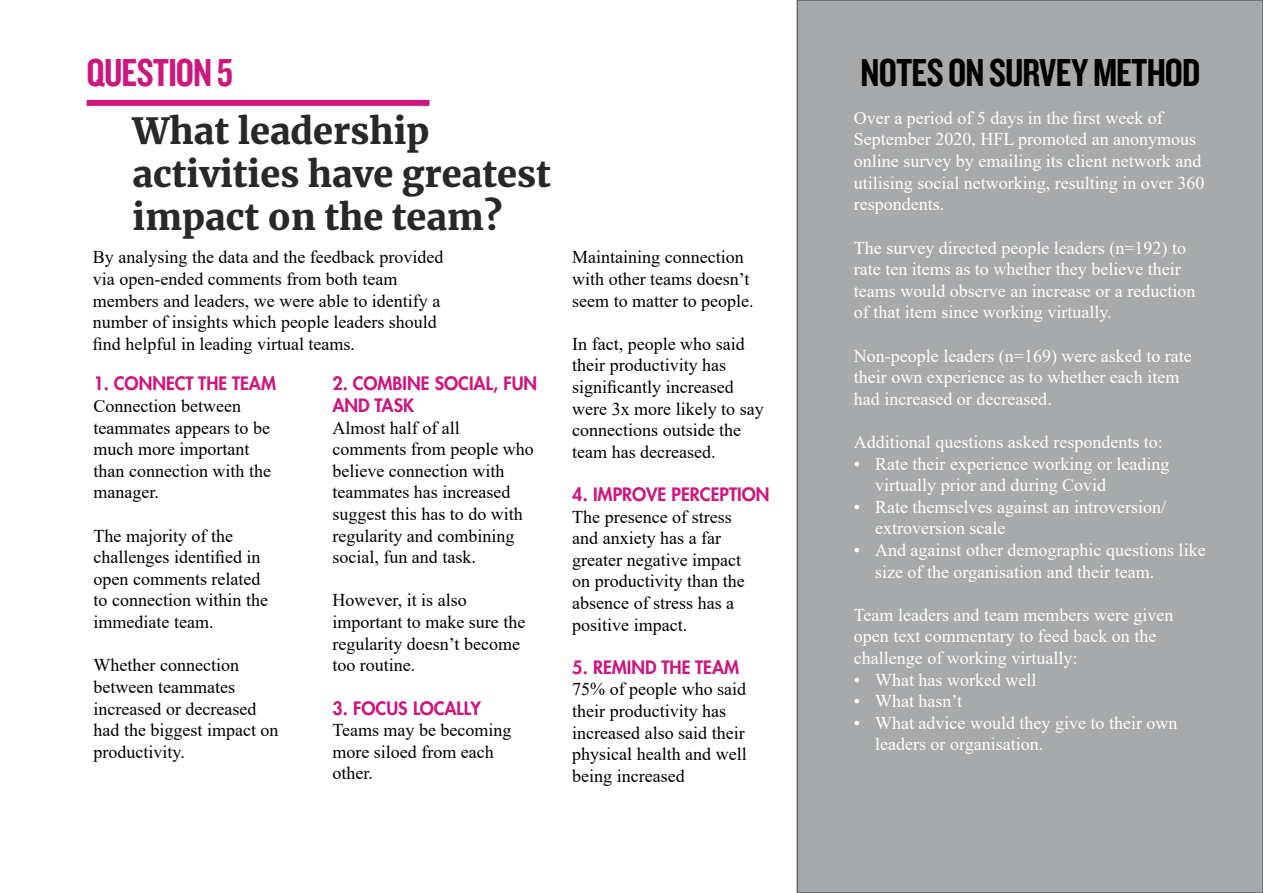
<style>
.page{position:relative;width:1263px;height:893px;background:#fff}
.page>*{position:absolute;margin:0;border:0;box-sizing:border-box;transform-origin:0 0}
.question_header{font:40.5px "Knockout 49 Liteweight";letter-spacing:-.02em;color:#000}
.question_header-2{font:40.5px "Knockout 49 Liteweight";letter-spacing:-.015em;color:#cd177e}
.Tip_header{font:900 36px/43.2px "Merriweather";color:#282829}
.t1{font:18px/21.6px "Times New Roman";color:#000}
.t2{font:18px/21.6px "Times New Roman";color:#fff}
.Crosshead{font:800 18px/21.6px "Futura LT Pro";color:#cd177e}
</style>
<div class="page">
<div style="left:797px;top:0;width:466px;height:893px;background:#a7a9ab"></div>
<div style="left:87px;top:100px;width:342px;height:6px;background:#cd177e"></div>
<p class="question_header-2" style="left:87px;top:47px;width:148px">QUESTION 5</p>
<p class="Tip_header" style="left:133px;top:108px;width:420px">What leadership activities have greatest impact on the team?</p>
<p class="t1" style="left:93px;top:246px;width:352px">By analysing the data and the feedback provided via open-ended comments from both team members and leaders, we were able to identify a number of insights which people leaders should find helpful in leading virtual teams.</p>
<p class="Crosshead" style="left:94px;top:372px;width:184px">1. CONNECT THE TEAM</p>
<p class="t1" style="left:94px;top:395px;width:179px">Connection between teammates appears to be much more important than connection with the manager.</p>
<p class="t1" style="left:94px;top:524px;width:176px">The majority of the challenges identified in open comments related to connection within the immediate team.</p>
<p class="t1" style="left:94px;top:654px;width:186px">Whether connection between teammates increased or decreased had the biggest impact on productivity.</p>
<p class="Crosshead" style="left:332px;top:372px;width:206px">2. COMBINE SOCIAL, FUN<br>AND TASK</p>
<p class="t1" style="left:332px;top:416px;width:203px">Almost half of all comments from people who believe connection with teammates has increased suggest this has to do with regularity and combining social, fun and task.</p>
<p class="t1" style="left:332px;top:589px;width:194px">However, it is also important to make sure the regularity doesn’t become too routine.</p>
<p class="Crosshead" style="left:332px;top:696px;width:150px">3. FOCUS LOCALLY</p>
<p class="t1" style="left:332px;top:719px;width:181px">Teams may be becoming more siloed from each other.</p>
<p class="t1" style="left:572px;top:246px;width:183px">Maintaining connection with other teams doesn’t seem to matter to people.</p>
<p class="t1" style="left:572px;top:332px;width:193px">In fact, people who said their productivity has significantly increased were 3x more likely to say connections outside the team has decreased.</p>
<p class="Crosshead" style="left:572px;top:483px;width:199px">4. IMPROVE PERCEPTION</p>
<p class="t1" style="left:572px;top:505px;width:174px">The presence of stress and anxiety has a far greater negative impact on productivity than the absence of stress has a positive impact.</p>
<p class="Crosshead" style="left:572px;top:656px;width:169px">5. REMIND THE TEAM</p>
<p class="t1" style="left:572px;top:678px;width:176px">75% of people who said their productivity has increased also said their physical health and well being increased</p>
<p class="question_header" style="left:861px;top:47px;width:341px">NOTES ON SURVEY METHOD</p>
<p class="t2" style="left:854px;top:106px;width:352px">Over a period of 5 days in the first week of September 2020, HFL promoted an anonymous online survey by emailing its client network and utilising social networking, resulting in over 360 respondents.</p>
<p class="t2" style="left:854px;top:236px;width:343px">The survey directed people leaders (n=192) to rate ten items as to whether they believe their teams would observe an increase or a reduction of that item since working virtually.</p>
<p class="t2" style="left:854px;top:344px;width:340px">Non-people leaders (n=169) were asked to rate their own experience as to whether each item had increased or decreased.</p>
<p class="t2" style="left:854px;top:430px;width:310px">Additional questions asked respondents to:</p>
<p class="t2" style="left:875px;top:452px;width:296px;text-indent:-21px">• Rate their experience working or leading virtually prior and during Covid</p>
<p class="t2" style="left:875px;top:495px;width:292px;text-indent:-21px">• Rate themselves against an introversion/ extroversion scale</p>
<p class="t2" style="left:875px;top:538px;width:332px;text-indent:-21px">• And against other demographic questions like size of the organisation and their team.</p>
<p class="t2" style="left:854px;top:603px;width:321px">Team leaders and team members were given open text commentary to feed back on the challenge of working virtually:</p>
<p class="t2" style="left:854px;top:668px;width:184px">• What has worked well</p>
<p class="t2" style="left:854px;top:690px;width:110px">• What hasn’t</p>
<p class="t2" style="left:875px;top:711px;width:304px;text-indent:-21px">• What advice would they give to their own leaders or organisation.</p>
</div>
